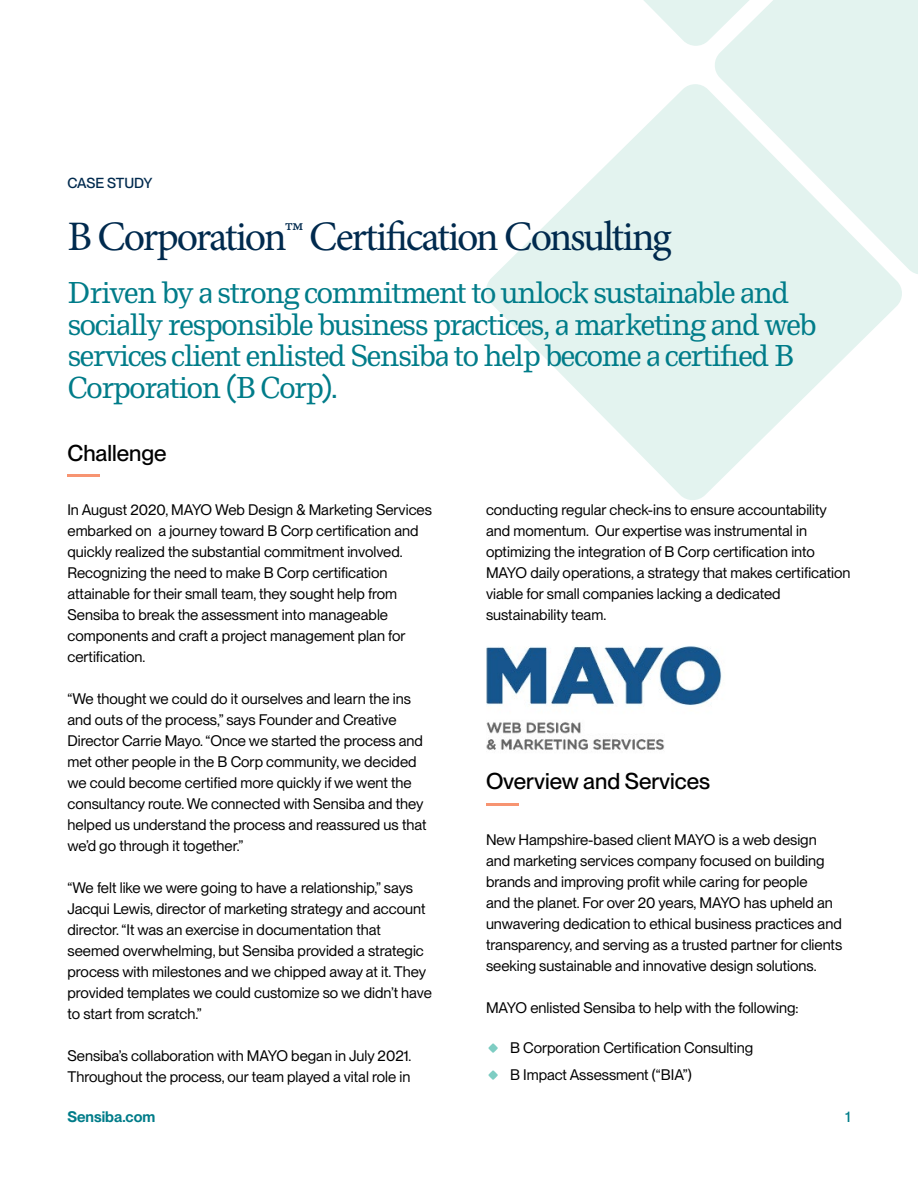
<style>
.page{position:relative;width:918px;height:1188px;background:#fff}
.page>*{position:absolute;margin:0;border:0;box-sizing:border-box;transform-origin:0 0}
.t1{font:42px "Minion Pro";letter-spacing:-.05em;color:#002a4e}
.t2{font:30px/31.5px "Messina Modern";letter-spacing:-.05em;color:#007c89}
.t3{font:500 22.5px "PP Neue Montreal";color:#000}
.t4{font:15px/21px "PP Neue Montreal";color:#000}
.t5{font:600 15px "PP Neue Montreal";color:#007c89}
.t6{font:500 15px "PP Neue Montreal";color:#007c89}
.t7{font:500 14.25px "PP Neue Montreal";letter-spacing:-.02em;color:#002a4e}
</style>
<div class="page">
<svg style="left:486px;top:84px;width:416px;height:416px;fill:#e3f3ef"></svg>
<svg style="left:644px;top:0;width:69px;height:46px"></svg>
<svg style="left:713px;top:0;width:205px;height:275px;background:#e5f4f0"></svg>
<hr style="left:68px;top:474px;width:32px;height:2px;background:#f79471">
<svg style="left:489px;top:1043px;width:9px;height:9px"></svg>
<svg style="left:489px;top:1071px;width:9px;height:8px"></svg>
<hr style="left:486px;top:803px;width:32px;height:2px;background:#f79471">
<img style="left:486px;top:646px;width:236px;height:105px">
<p class="t7" style="left:68px;top:174px;width:87px">CASE STUDY</p>
<h1 class="t1" style="left:68px;top:209px;width:606px">B Corporation™ Certification Consulting</h1>
<h2 class="t2" style="left:68px;top:276px;width:750px">Driven by a strong commitment to unlock sustainable and socially responsible business practices, a marketing and web services client enlisted Sensiba to help become a certified B Corporation (B Corp).</h2>
<h3 class="t3" style="left:68px;top:439px;width:101px">Challenge</h3>
<p class="t4" style="left:68px;top:499px;width:366px">In August 2020, MAYO Web Design &amp; Marketing Services embarked on a journey toward B Corp certification and quickly realized the substantial commitment involved.<br>Recognizing the need to make B Corp certification attainable for their small team, they sought help from Sensiba to break the assessment into manageable components and craft a project management plan for certification.</p>
<p class="t4" style="left:68px;top:688px;width:361px">“We thought we could do it ourselves and learn the ins and outs of the process,” says Founder and Creative Director Carrie Mayo. “Once we started the process and met other people in the B Corp community, we decided we could become certified more quickly if we went the consultancy route. We connected with Sensiba and they helped us understand the process and reassured us that we’d go through it together.”</p>
<p class="t4" style="left:68px;top:877px;width:366px">“We felt like we were going to have a relationship,” says Jacqui Lewis, director of marketing strategy and account director. “It was an exercise in documentation that seemed overwhelming, but Sensiba provided a strategic process with milestones and we chipped away at it. They provided templates we could customize so we didn’t have to start from scratch.”</p>
<p class="t4" style="left:68px;top:1045px;width:345px">Sensiba’s collaboration with MAYO began in July 2021.<br>Throughout the process, our team played a vital role in</p>
<p class="t4" style="left:486px;top:499px;width:366px">conducting regular check-ins to ensure accountability and momentum. Our expertise was instrumental in optimizing the integration of B Corp certification into MAYO daily operations, a strategy that makes certification viable for small companies lacking a dedicated sustainability team.</p>
<h3 class="t3" style="left:486px;top:768px;width:226px">Overview and Services</h3>
<p class="t4" style="left:486px;top:829px;width:358px">New Hampshire-based client MAYO is a web design and marketing services company focused on building brands and improving profit while caring for people<br>and the planet. For over 20 years, MAYO has upheld an unwavering dedication to ethical business practices and transparency, and serving as a trusted partner for clients seeking sustainable and innovative design solutions.</p>
<p class="t4" style="left:486px;top:997px;width:314px">MAYO enlisted Sensiba to help with the following:</p>
<p class="t4" style="left:510px;top:1034px;width:244px;line-height:27px">B Corporation Certification Consulting<br>B Impact Assessment (“BIA”)</p>
<p class="t5" style="left:68px;top:1108px;width:89px">Sensiba.com</p>
<p class="t6" style="left:845px;top:1108px;width:7px">1</p>
</div>
